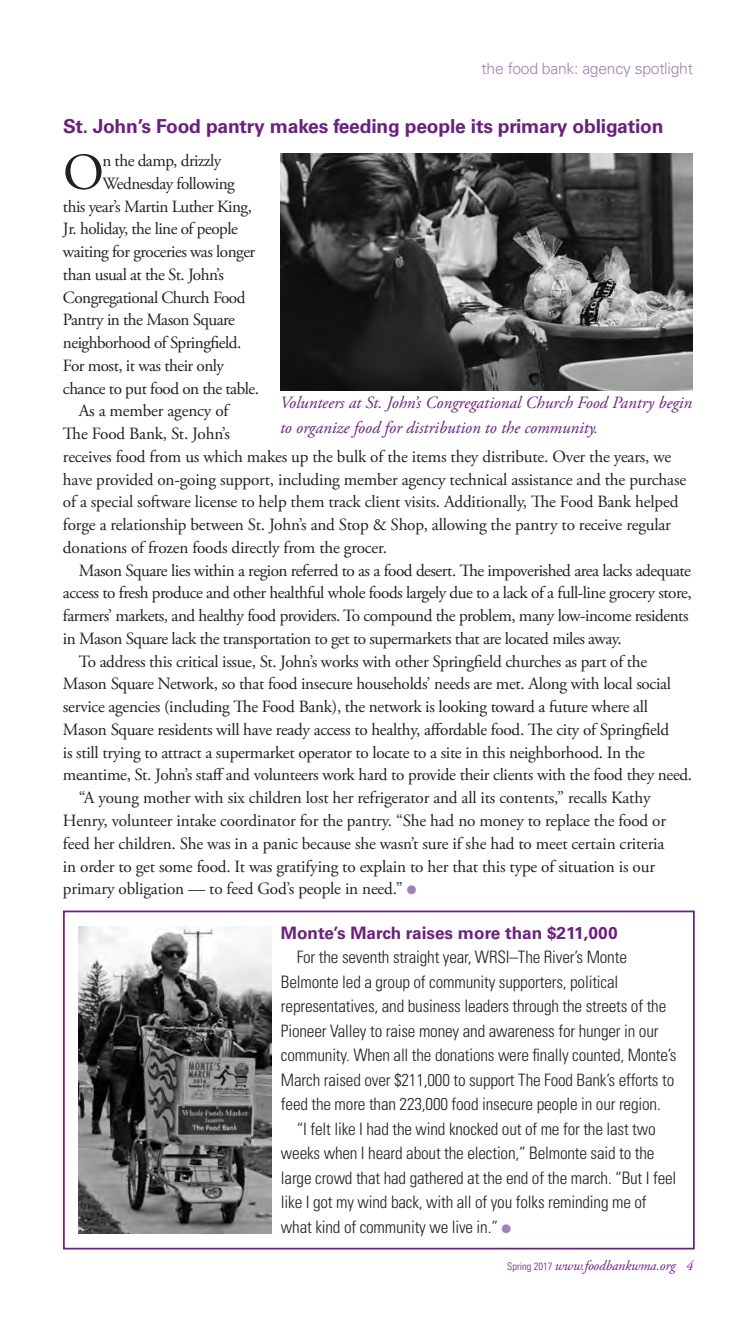
<style>
.page{position:relative;width:756px;height:1323px;background:#fff}
.page>*{position:absolute;margin:0;border:0;box-sizing:border-box;transform-origin:0 0}
.body__w_drop_cap{font:51.45px "Adobe Garamond Pro";color:#231f20}
.Headline_-_small{font:700 19.25px "Univers LT Std";letter-spacing:-.01em;color:#6b1f7e}
.body{font:17.15px/22.8px "Adobe Garamond Pro";letter-spacing:-.02em;color:#231f20}
.body_-_sidebar{font:300 condensed 17.15px/24.5px "Univers LT Std";letter-spacing:-.01em;color:#231f20}
.body__w_drop_cap-2{font:17.15px "Adobe Garamond Pro";letter-spacing:-.03em;color:#231f20}
.t1{font:italic 17.15px/24.5px "Adobe Garamond Pro";color:#6b1f7e}
.Headline_-_sidebar{font:700 17.15px "Univers LT Std";color:#6b1f7e}
.t2{font:300 15.75px "Univers LT Std";letter-spacing:-.015em;color:#a280b3}
.t3{font:italic 14px "Adobe Garamond Pro";letter-spacing:-.01em;color:#6b1f7e}
.s1{color:#a280b3}
.s2{font-family:"Univers LT Std";font-weight:300;font-style:normal;font-stretch:condensed;font-size:10.5px}
</style>
<div class="page">
<img style="left:280px;top:154px;width:413px;height:236px">
<div style="left:63px;top:911px;width:632px;height:339px;border:2px solid #6b1f7e"></div>
<img style="left:79px;top:926px;width:193px;height:308px">
<p class="t2" style="left:482px;top:59px;width:213px">the food bank: agency spotlight</p>
<p class="Headline_-_small" style="left:63px;top:115px;width:602px">St. John’s Food pantry makes feeding people its primary obligation</p>
<p class="body__w_drop_cap" style="left:63px;top:142px;width:42px">O</p>
<p class="body__w_drop_cap-2" style="left:102px;top:150px;width:120px">n the damp, drizzly</p>
<p class="body__w_drop_cap-2" style="left:102px;top:173px;width:134px">Wednesday following</p>
<p class="body__w_drop_cap-2" style="left:63px;top:196px;width:190px">this year’s Martin Luther King,</p>
<p class="body__w_drop_cap-2" style="left:63px;top:219px;width:176px">Jr. holiday, the line of people</p>
<p class="body__w_drop_cap-2" style="left:63px;top:241px;width:194px">waiting for groceries was longer</p>
<p class="body__w_drop_cap-2" style="left:63px;top:264px;width:163px">than usual at the St. John’s</p>
<p class="body__w_drop_cap-2" style="left:63px;top:287px;width:184px">Congregational Church Food</p>
<p class="body__w_drop_cap-2" style="left:63px;top:310px;width:173px">Pantry in the Mason Square</p>
<p class="body__w_drop_cap-2" style="left:63px;top:332px;width:180px">neighborhood of Springfield.</p>
<p class="body__w_drop_cap-2" style="left:63px;top:355px;width:163px">For most, it was their only</p>
<p class="body__w_drop_cap-2" style="left:63px;top:378px;width:198px">chance to put food on the table.</p>
<p class="body" style="left:63px;top:400px;width:625px;text-indent:16px">As a member agency of<br>The Food Bank, St. John’s<br>receives food from us which makes up the bulk of the items they distribute. Over the years, we have provided on-going support, including member agency technical assistance and the purchase of a special software license to help them track client visits. Additionally, The Food Bank helped forge a relationship between St. John’s and Stop &amp; Shop, allowing the pantry to receive regular donations of frozen foods directly from the grocer.</p>
<p class="body" style="left:63px;top:559px;width:630px;text-indent:16px">Mason Square lies within a region referred to as a food desert. The impoverished area lacks adequate access to fresh produce and other healthful whole foods largely due to a lack of a full-line grocery store, farmers’ markets, and healthy food providers. To compound the problem, many low-income residents in Mason Square lack the transportation to get to supermarkets that are located miles away.</p>
<p class="body" style="left:63px;top:650px;width:631px;text-indent:16px">To address this critical issue, St. John’s works with other Springfield churches as part of the Mason Square Network, so that food insecure households’ needs are met. Along with local social service agencies (including The Food Bank), the network is looking toward a future where all Mason Square residents will have ready access to healthy, affordable food. The city of Springfield<br>is still trying to attract a supermarket operator to locate to a site in this neighborhood. In the meantime, St. John’s staff and volunteers work hard to provide their clients with the food they need.</p>
<p class="body" style="left:63px;top:787px;width:605px;text-indent:16px">“A young mother with six children lost her refrigerator and all its contents,” recalls Kathy Henry, volunteer intake coordinator for the pantry. “She had no money to replace the food or feed her children. She was in a panic because she wasn’t sure if she had to meet certain criteria in order to get some food. It was gratifying to explain to her that this type of situation is our primary obligation — to feed God’s people in need.” <span class="s1">●</span></p>
<p class="t1" style="left:280px;top:391px;width:414px">Volunteers at St. John’s Congregational Church Food Pantry begin to organize food for distribution to the community.</p>
<p class="Headline_-_sidebar" style="left:281px;top:923px;width:338px">Monte’s March raises more than $211,000</p>
<p class="body_-_sidebar" style="left:281px;top:945px;width:397px;text-indent:16px">For the seventh straight year, WRSI–The River’s Monte Belmonte led a group of community supporters, political representatives, and business leaders through the streets of the Pioneer Valley to raise money and awareness for hunger in our community. When all the donations were finally counted, Monte’s March raised over $211,000 to support The Food Bank’s efforts to feed the more than 223,000 food insecure people in our region.</p>
<p class="body_-_sidebar" style="left:281px;top:1117px;width:397px;text-indent:16px">“I felt like I had the wind knocked out of me for the last two weeks when I heard about the election,” Belmonte said to the large crowd that had gathered at the end of the march. “But I feel like I got my wind back, with all of you folks reminding me of what kind of community we live in.” <span class="s1">●</span></p>
<p class="t3" style="left:507px;top:1257px;width:187px"><span class="s2">Spring 2017</span> www.foodbankwma.org 4</p>
</div>
